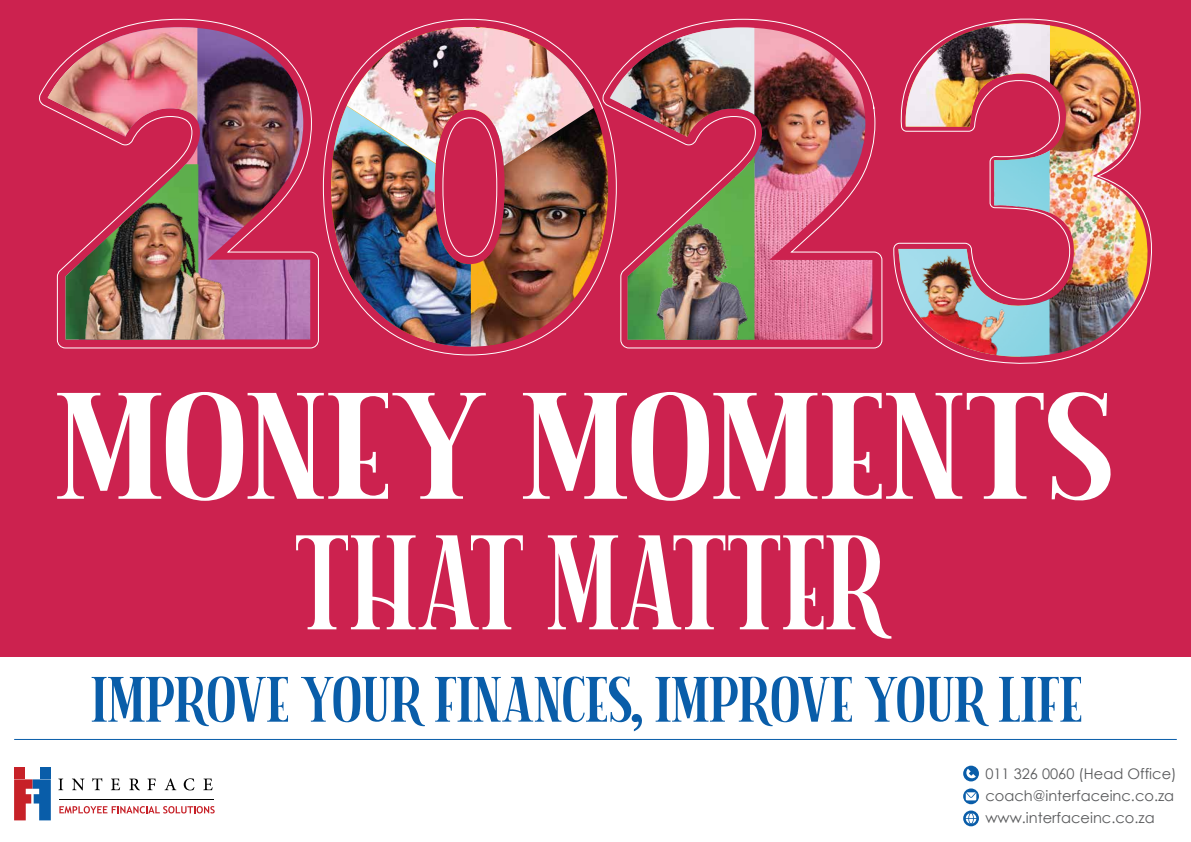
<style>
.page{position:relative;width:1191px;height:842px;background:#fff}
.page>*{position:absolute;margin:0;border:0;box-sizing:border-box;transform-origin:0 0}
.t1{font:146.4px "Gt Herina";color:#fff;scale:1.21 1}
.t2{font:130px "Gt Herina";color:#fff;scale:.92 1}
.t3{font:14.6px/21.9px "Century Gothic";color:#595a5c}
</style>
<div class="page">
<div style="left:0;top:0;width:1191px;height:656px;background:#cc224f"></div>
<hr style="left:14px;top:739px;width:1162px;height:1px;background:#095da9">
<div style="left:40px;top:767px;width:11px;height:11px;background:#095da9"></div>
<div style="left:14px;top:767px;width:11px;height:11px;background:#c72128"></div>
<svg style="left:14px;top:779px;width:37px;height:41px"></svg>
<svg style="left:58px;top:779px;width:5px;height:11px"></svg>
<svg style="left:72px;top:779px;width:12px;height:11px"></svg>
<svg style="left:92px;top:778px;width:10px;height:12px"></svg>
<svg style="left:111px;top:779px;width:9px;height:11px"></svg>
<svg style="left:129px;top:779px;width:11px;height:11px"></svg>
<svg style="left:147px;top:779px;width:9px;height:11px"></svg>
<svg style="left:165px;top:778px;width:11px;height:12px"></svg>
<svg style="left:184px;top:778px;width:10px;height:12px"></svg>
<svg style="left:203px;top:779px;width:10px;height:11px"></svg>
<svg style="left:59px;top:806px;width:156px;height:7px"></svg>
<hr style="left:59px;top:799px;width:154px;height:1px;background:#010101">
<svg style="left:963px;top:766px;width:16px;height:15px"></svg>
<svg style="left:965px;top:769px;width:10px;height:10px"></svg>
<svg style="left:963px;top:788px;width:16px;height:16px"></svg>
<svg style="left:965px;top:792px;width:11px;height:8px"></svg>
<svg style="left:963px;top:810px;width:16px;height:16px"></svg>
<svg style="left:965px;top:813px;width:11px;height:10px"></svg>
<svg style="left:92px;top:676px;width:196px;height:50px"></svg>
<svg style="left:301px;top:676px;width:124px;height:50px"></svg>
<svg style="left:435px;top:676px;width:207px;height:55px"></svg>
<svg style="left:655px;top:676px;width:197px;height:50px"></svg>
<svg style="left:865px;top:676px;width:123px;height:50px"></svg>
<svg style="left:998px;top:677px;width:83px;height:45px"></svg>
<svg style="left:39px;top:18px;width:280px;height:331px"></svg>
<svg style="left:322px;top:18px;width:199px;height:338px"></svg>
<svg style="left:608px;top:18px;width:275px;height:331px"></svg>
<img style="left:331px;top:27px;width:277px;height:320px">
<img style="left:331px;top:106px;width:140px;height:241px">
<img style="left:347px;top:27px;width:246px;height:139px">
<img style="left:48px;top:27px;width:262px;height:312px">
<img style="left:48px;top:27px;width:149px;height:144px">
<img style="left:66px;top:164px;width:132px;height:175px">
<img style="left:75px;top:198px;width:160px;height:141px">
<img style="left:620px;top:28px;width:252px;height:312px">
<img style="left:610px;top:28px;width:144px;height:149px">
<img style="left:627px;top:156px;width:127px;height:184px">
<img style="left:652px;top:223px;width:97px;height:117px">
<img style="left:893px;top:18px;width:259px;height:346px">
<h1 class="t1" style="left:55px;top:330px;width:876px">MoNeY MOMENTS</h1>
<h2 class="t2" style="left:295px;top:480px;width:646px">THAT MATTER</h2>
<p class="t3" style="left:985px;top:762px;width:193px">011 326 0060 (Head Office) coach@interfaceinc.co.za www.interfaceinc.co.za</p>
</div>
